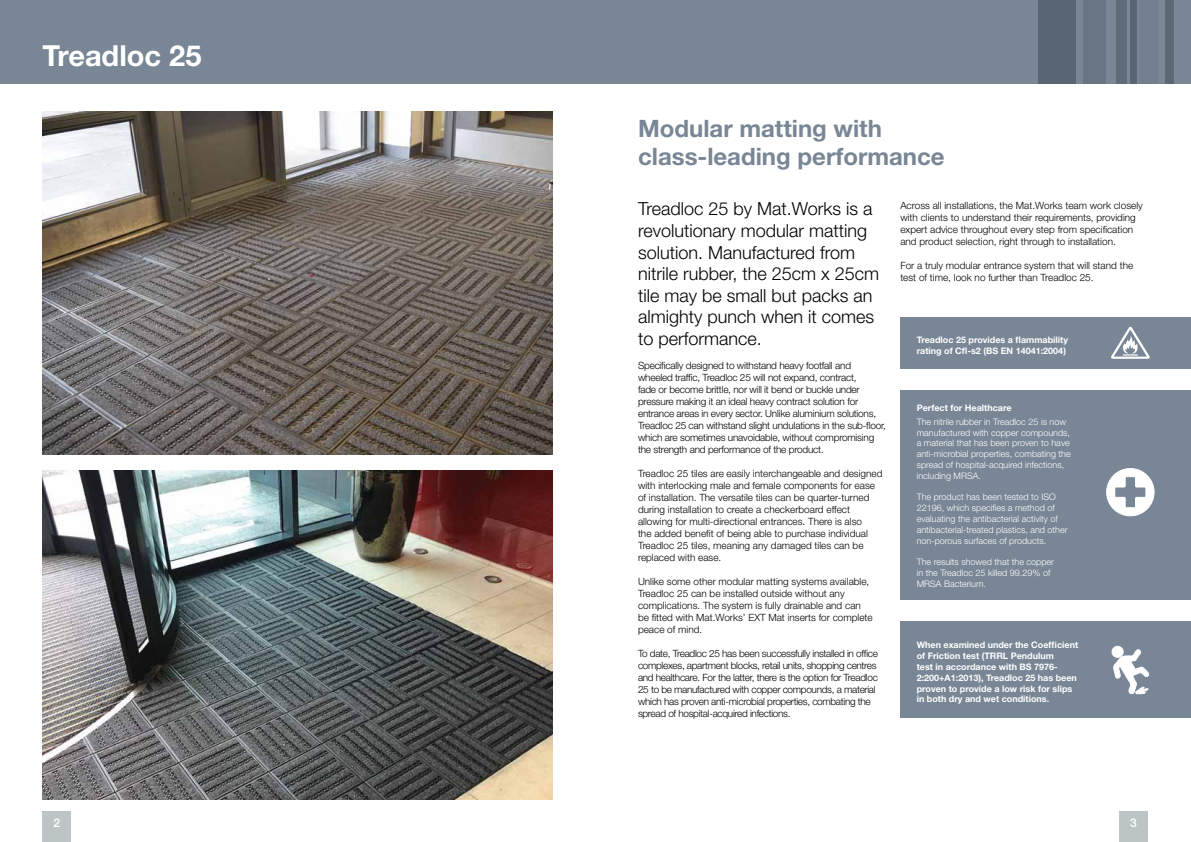
<style>
.page{position:relative;width:1191px;height:842px;background:#fff}
.page>*{position:absolute;margin:0;border:0;box-sizing:border-box;transform-origin:0 0}
.t1{font:700 29px "Helvetica Neue LT";color:#fff}
.t2{font:700 24px/28.8px "Helvetica Neue LT";color:#788695}
.t3{font:300 18px/21.6px "Helvetica Neue LT";color:#000}
.t4{font:500 12px "Helvetica Neue LT";color:#fff}
.t5{font:300 10px/12px "Helvetica Neue LT";color:#000}
.t6{font:300 10px/12px "Helvetica Neue LT";letter-spacing:-.02em;color:#000}
.t7{font:300 10px/12px "Helvetica Neue LT";letter-spacing:-.03em;color:#000}
.t8{font:300 9px/10.8px "Helvetica Neue LT";color:#fff}
.t9{font:700 9px/10.8px "Helvetica Neue LT";color:#fff}
</style>
<div class="page">
<div style="left:0;top:0;width:604px;height:83px;background:#788695"></div>
<img style="left:43px;top:111px;width:510px;height:343px">
<img style="left:43px;top:471px;width:510px;height:328px">
<div style="left:587px;top:0;width:604px;height:83px;background:#788695"></div>
<div style="left:1037px;top:0;width:38px;height:83px;background:#586673"></div>
<div style="left:1083px;top:0;width:22px;height:83px;background:#687684"></div>
<div style="left:1116px;top:0;width:10px;height:83px;background:#5e6c79"></div>
<div style="left:1130px;top:0;width:6px;height:83px;background:#586673"></div>
<div style="left:1139px;top:0;width:19px;height:83px;background:#717f8e"></div>
<div style="left:1165px;top:0;width:8px;height:83px;background:#5b6976"></div>
<div style="left:900px;top:317px;width:291px;height:51px;background:#788695"></div>
<svg style="left:1111px;top:326px;width:39px;height:33px"></svg>
<div style="left:900px;top:622px;width:291px;height:96px;background:#788695"></div>
<div style="left:1112px;top:646px;width:11px;height:11px;background:#fff;border-radius:50%"></div>
<div style="left:1112px;top:646px;width:11px;height:11px;border:1px solid #fff;border-radius:50%"></div>
<svg style="left:1113px;top:649px;width:35px;height:45px"></svg>
<div style="left:900px;top:390px;width:291px;height:210px;background:#788695"></div>
<svg style="left:1106px;top:468px;width:48px;height:48px"></svg>
<div style="left:43px;top:812px;width:28px;height:30px;background:#bdc4c5"></div>
<div style="left:1119px;top:812px;width:28px;height:30px;background:#bdc4c5"></div>
<h1 class="t1" style="left:43px;top:38px;width:160px">Treadloc 25</h1>
<h2 class="t2" style="left:638px;top:113px;width:308px">Modular matting with class-leading performance</h2>
<h3 class="t3" style="left:638px;top:198px;width:243px">Treadloc 25 by Mat.Works is a revolutionary modular matting solution. Manufactured from nitrile rubber, the 25cm x 25cm tile may be small but packs an almighty punch when it comes to performance.</h3>
<p class="t6" style="left:638px;top:359px;width:249px">Specifically designed to withstand heavy footfall and wheeled traffic, Treadloc 25 will not expand, contract,<br>fade or become brittle, nor will it bend or buckle under pressure making it an ideal heavy contract solution for entrance areas in every sector. Unlike aluminium solutions, Treadloc 25 can withstand slight undulations in the sub-floor, which are sometimes unavoidable, without compromising the strength and performance of the product.</p>
<p class="t5" style="left:638px;top:467px;width:246px">Treadloc 25 tiles are easily interchangeable and designed with interlocking male and female components for ease of installation. The versatile tiles can be quarter-turned during installation to create a checkerboard effect allowing for multi-directional entrances. There is also<br>the added benefit of being able to purchase individual Treadloc 25 tiles, meaning any damaged tiles can be replaced with ease.</p>
<p class="t5" style="left:638px;top:575px;width:236px">Unlike some other modular matting systems available, Treadloc 25 can be installed outside without any complications. The system is fully drainable and can be fitted with Mat.Works’ EXT Mat inserts for complete peace of mind.</p>
<p class="t7" style="left:638px;top:647px;width:241px">To date, Treadloc 25 has been successfully installed in office complexes, apartment blocks, retail units, shopping centres and healthcare. For the latter, there is the option for Treadloc 25 to be manufactured with copper compounds, a material which has proven anti-microbial properties, combating the spread of hospital-acquired infections.</p>
<p class="t5" style="left:900px;top:199px;width:244px">Across all installations, the Mat.Works team work closely with clients to understand their requirements, providing expert advice throughout every step from specification and product selection, right through to installation.</p>
<p class="t5" style="left:900px;top:259px;width:234px">For a truly modular entrance system that will stand the test of time, look no further than Treadloc 25.</p>
<p class="t9" style="left:916px;top:334px;width:153px">Treadloc 25 provides a flammability rating of Cfl-s2 (BS EN 14041:2004)</p>
<p class="t9" style="left:916px;top:402px;width:96px">Perfect for Healthcare</p>
<p class="t8" style="left:916px;top:416px;width:156px">The nitrile rubber in Treadloc 25 is now manufactured with copper compounds, a material that has been proven to have anti-microbial properties, combating the spread of hospital-acquired infections, including MRSA.</p>
<p class="t8" style="left:916px;top:492px;width:152px">The product has been tested to ISO 22196, which specifies a method of evaluating the antibacterial activity of antibacterial-treated plastics, and other non-porous surfaces of products.</p>
<p class="t8" style="left:916px;top:556px;width:139px">The results showed that the copper in the Treadloc 25 killed 99.29% of<br>MRSA Bacterium.</p>
<p class="t9" style="left:916px;top:640px;width:163px">When examined under the Coefficient of Friction test (TRRL Pendulum<br>test in accordance with BS 7976- 2:200+A1:2013), Treadloc 25 has been proven to provide a low risk for slips in both dry and wet conditions.</p>
<p class="t4" style="left:53px;top:816px;width:8px">2</p>
<p class="t4" style="left:1130px;top:816px;width:8px">3</p>
</div>
